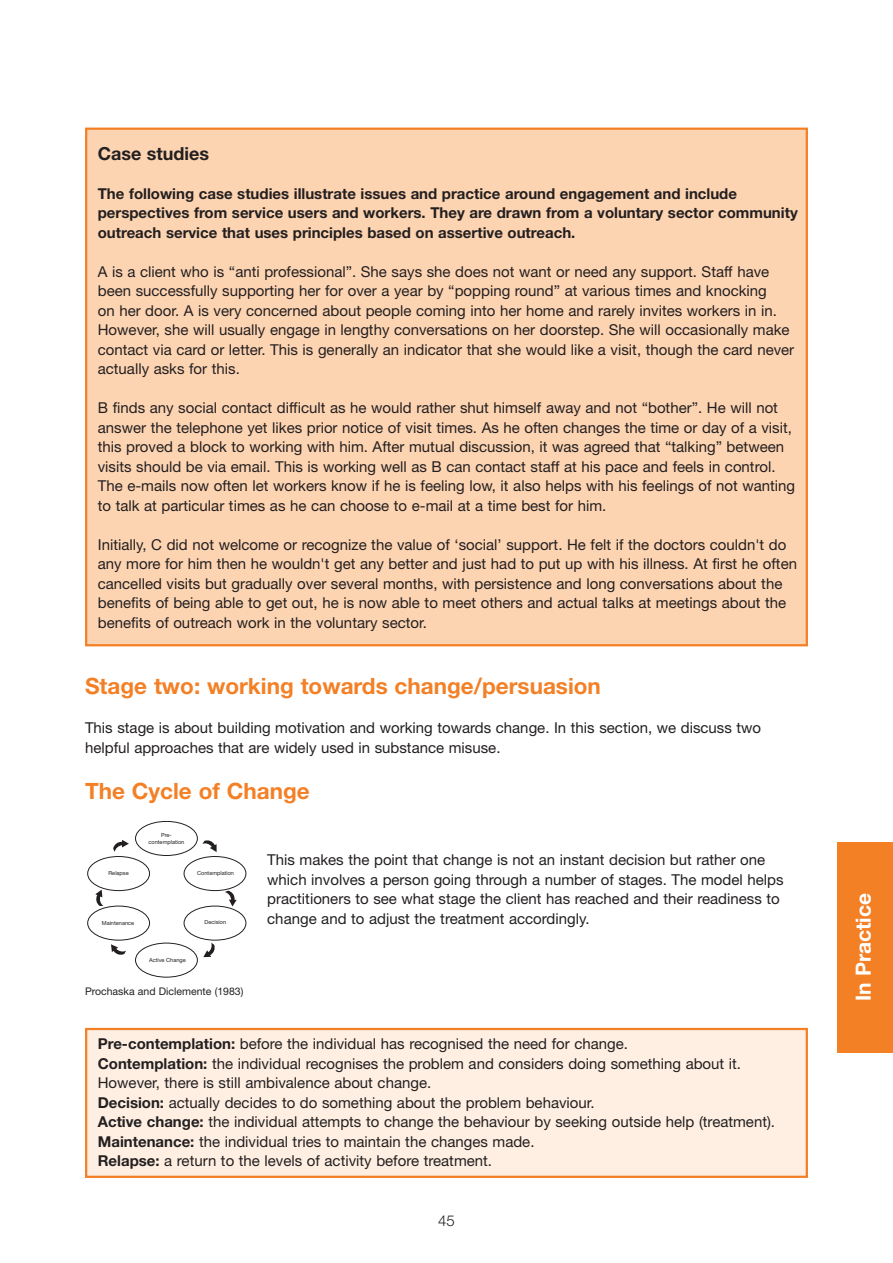
<style>
.page{position:relative;width:893px;height:1263px;background:#fff}
.page>*{position:absolute;margin:0;border:0;box-sizing:border-box;transform-origin:0 0}
.t1{font:700 22.5px "Helvetica Neue";color:#f48026}
.t2{font:700 21px "Helvetica Neue";color:#fff}
.t3{font:700 18px "Helvetica Neue";color:#231f20}
.t4{font:15px/19.5px "Helvetica Neue";color:#231f20}
.t5{font:700 15px/19.5px "Helvetica Neue";color:#231f20}
.t6{font:300 15px "Helvetica Neue";color:#231f20}
.t7{font:10.5px "Helvetica Neue";color:#231f20}
.t8{font:5.55px/6.8px "Helvetica Neue";color:#231f20;text-align:center}
.s1{font-weight:700}
</style>
<div class="page">
<div style="left:86px;top:1029px;width:721px;height:148px;background:#feefe2"></div>
<div style="left:85px;top:1028px;width:723px;height:150px;border:2px solid #f48026"></div>
<div style="left:86px;top:129px;width:721px;height:516px;background:#fdd4b2"></div>
<div style="left:838px;top:842px;width:55px;height:210px;background:#f48026"></div>
<div style="left:135px;top:821px;width:63px;height:35px;border:1px solid #231f20;border-radius:50%"></div>
<div style="left:87px;top:856px;width:63px;height:35px;border:1px solid #231f20;border-radius:50%"></div>
<div style="left:87px;top:906px;width:63px;height:34px;border:1px solid #231f20;border-radius:50%"></div>
<div style="left:135px;top:943px;width:63px;height:34px;border:1px solid #231f20;border-radius:50%"></div>
<div style="left:184px;top:906px;width:62px;height:34px;border:1px solid #231f20;border-radius:50%"></div>
<div style="left:184px;top:856px;width:62px;height:35px;border:1px solid #231f20;border-radius:50%"></div>
<svg style="left:113px;top:840px;width:16px;height:12px"></svg>
<svg style="left:202px;top:840px;width:15px;height:12px"></svg>
<svg style="left:225px;top:891px;width:12px;height:15px"></svg>
<svg style="left:203px;top:943px;width:12px;height:14px"></svg>
<svg style="left:111px;top:944px;width:15px;height:11px"></svg>
<svg style="left:95px;top:890px;width:8px;height:16px"></svg>
<p class="t3" style="left:98px;top:147px;width:113px">Case studies</p>
<p class="t5" style="left:98px;top:185px;width:701px">The following case studies illustrate issues and practice around engagement and include perspectives from service users and workers. They are drawn from a voluntary sector community outreach service that uses principles based on assertive outreach.</p>
<p class="t4" style="left:98px;top:263px;width:698px">A is a client who is “anti professional”. She says she does not want or need any support. Staff have been successfully supporting her for over a year by “popping round” at various times and knocking<br>on her door. A is very concerned about people coming into her home and rarely invites workers in in.<br>However, she will usually engage in lengthy conversations on her doorstep. She will occasionally make contact via card or letter. This is generally an indicator that she would like a visit, though the card never actually asks for this.</p>
<p class="t4" style="left:98px;top:400px;width:699px">B finds any social contact difficult as he would rather shut himself away and not “bother”. He will not answer the telephone yet likes prior notice of visit times. As he often changes the time or day of a visit, this proved a block to working with him. After mutual discussion, it was agreed that “talking” between visits should be via email. This is working well as B can contact staff at his pace and feels in control.<br>The e-mails now often let workers know if he is feeling low, it also helps with his feelings of not wanting to talk at particular times as he can choose to e-mail at a time best for him.</p>
<p class="t4" style="left:98px;top:536px;width:701px">Initially, C did not welcome or recognize the value of ‘social’ support. He felt if the doctors couldn't do any more for him then he wouldn't get any better and just had to put up with his illness. At first he often cancelled visits but gradually over several months, with persistence and long conversations about the benefits of being able to get out, he is now able to meet others and actual talks at meetings about the benefits of outreach work in the voluntary sector.</p>
<h1 class="t1" style="left:85px;top:678px;width:517px">Stage two: working towards change/persuasion</h1>
<p class="t4" style="left:85px;top:719px;width:678px">This stage is about building motivation and working towards change. In this section, we discuss two helpful approaches that are widely used in substance misuse.</p>
<h1 class="t1" style="left:85px;top:783px;width:226px">The Cycle of Change</h1>
<p class="t8" style="left:108px;top:870px;width:22px">Relapse</p>
<p class="t8" style="left:149px;top:831px;width:37px">Pre&shy;contemplation</p>
<p class="t8" style="left:197px;top:870px;width:38px">Contemplation</p>
<p class="t8" style="left:102px;top:919px;width:34px">Maintenance</p>
<p class="t8" style="left:149px;top:956px;width:38px">Active Change</p>
<p class="t8" style="left:205px;top:919px;width:23px">Decision</p>
<p class="t7" style="left:85px;top:988px;width:160px">Prochaska and Diclemente (1983)</p>
<p class="t4" style="left:267px;top:851px;width:518px">This makes the point that change is not an instant decision but rather one which involves a person going through a number of stages. The model helps practitioners to see what stage the client has reached and their readiness to change and to adjust the treatment accordingly.</p>
<p class="t4" style="left:98px;top:1035px;width:679px"><span class="s1">Pre-contemplation:</span> before the individual has recognised the need for change.<br><span class="s1">Contemplation:</span> the individual recognises the problem and considers doing something about it.<br>However, there is still ambivalence about change.<br><span class="s1">Decision:</span> actually decides to do something about the problem behaviour.<br><span class="s1">Active change:</span> the individual attempts to change the behaviour by seeking outside help (treatment).<br><span class="s1">Maintenance:</span> the individual tries to maintain the changes made.<br><span class="s1">Relapse:</span> a return to the levels of activity before treatment.</p>
<p class="t6" style="left:438px;top:1216px;width:18px">45</p>
<h2 class="t2" style="left:856px;top:1001px;width:110px;rotate:-90deg">In Practice</h2>
</div>
